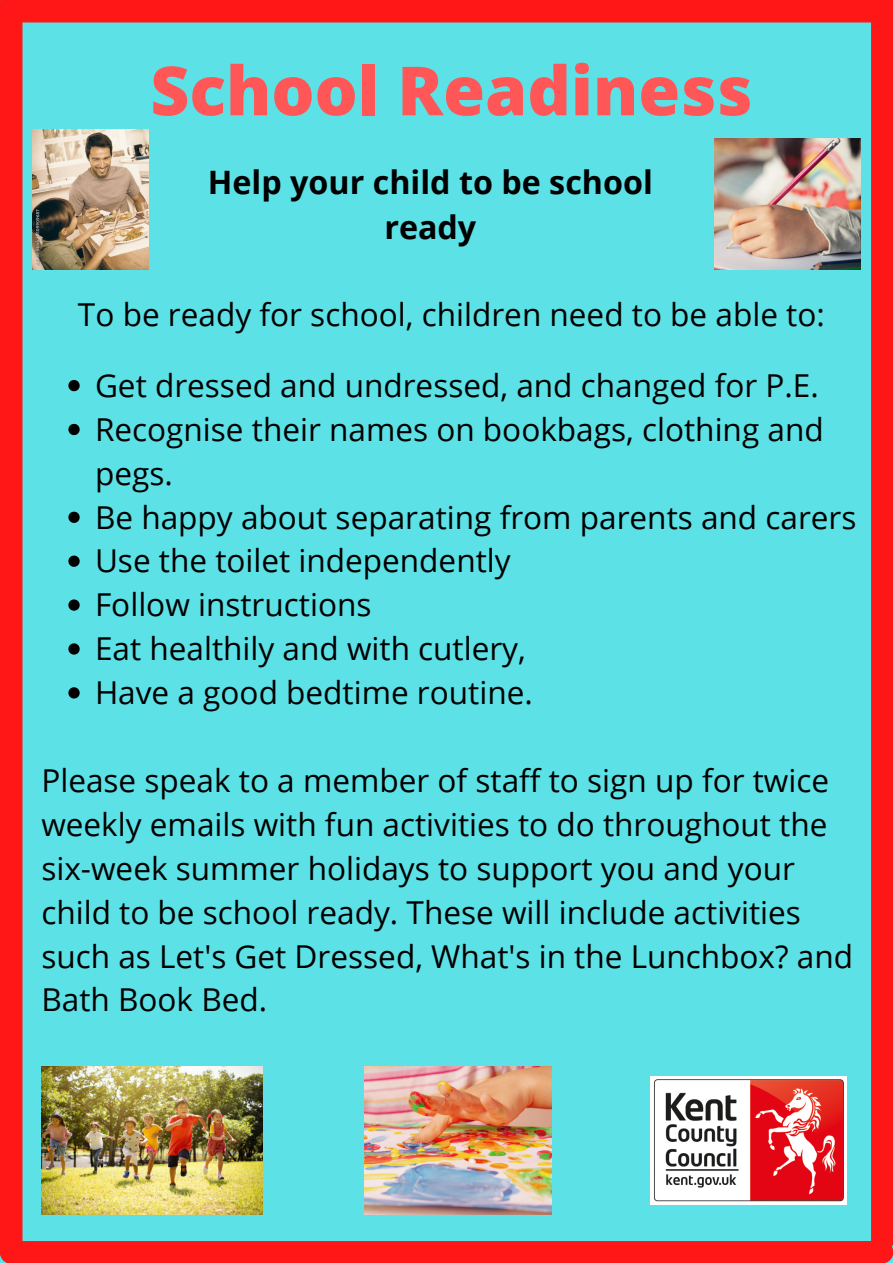
<style>
.page{position:relative;width:893px;height:1263px;background:#5ce1e6}
.page>*{position:absolute;margin:0;border:0;box-sizing:border-box;transform-origin:0 0}
.t1{font:800 67.72px "Open Sans";color:#ff5757}
.t2{font:700 32.25px/45px "Open Sans";color:#000;text-align:center}
.t3{font:31.58px/43.9px "Open Sans";color:#000}
</style>
<div class="page">
<div style="left:11px;top:0;width:882px;height:23px;background:#ff1616"></div>
<div style="left:871px;top:0;width:22px;height:1241px;background:#ff1616"></div>
<div style="left:0;top:1px;width:23px;height:1251px;background:#ff1616"></div>
<div style="left:11px;top:1241px;width:871px;height:22px;background:#ff1616"></div>
<img style="left:32px;top:130px;width:116px;height:139px">
<img style="left:714px;top:139px;width:146px;height:130px">
<img style="left:41px;top:1067px;width:222px;height:147px">
<img style="left:364px;top:1067px;width:187px;height:147px">
<svg style="left:68px;top:380px;width:12px;height:11px"></svg>
<svg style="left:68px;top:424px;width:12px;height:11px"></svg>
<svg style="left:68px;top:512px;width:12px;height:11px"></svg>
<svg style="left:68px;top:555px;width:12px;height:12px"></svg>
<svg style="left:68px;top:599px;width:12px;height:12px"></svg>
<svg style="left:68px;top:643px;width:12px;height:12px"></svg>
<svg style="left:68px;top:687px;width:12px;height:11px"></svg>
<img style="left:651px;top:1077px;width:196px;height:127px">
<p class="t1" style="left:150px;top:43px;width:603px">School Readiness</p>
<p class="t2" style="left:208px;top:159px;width:447px">Help your child to be school ready</p>
<p class="t3" style="left:78px;top:292px;width:748px">To be ready for school, children need to be able to:</p>
<p class="t3" style="left:95px;top:363px;width:725px">Get dressed and undressed, and changed for P.E.</p>
<p class="t3" style="left:95px;top:407px;width:730px">Recognise their names on bookbags, clothing and pegs.</p>
<p class="t3" style="left:95px;top:494px;width:763px">Be happy about separating from parents and carers</p>
<p class="t3" style="left:95px;top:538px;width:417px">Use the toilet independently</p>
<p class="t3" style="left:95px;top:582px;width:278px">Follow instructions</p>
<p class="t3" style="left:95px;top:626px;width:432px">Eat healthily and with cutlery,</p>
<p class="t3" style="left:95px;top:670px;width:439px">Have a good bedtime routine.</p>
<p class="t3" style="left:41px;top:758px;width:813px">Please speak to a member of staff to sign up for twice weekly emails with fun activities to do throughout the six-week summer holidays to support you and your child to be school ready. These will include activities such as Let's Get Dressed, What's in the Lunchbox? and Bath Book Bed.</p>
</div>
